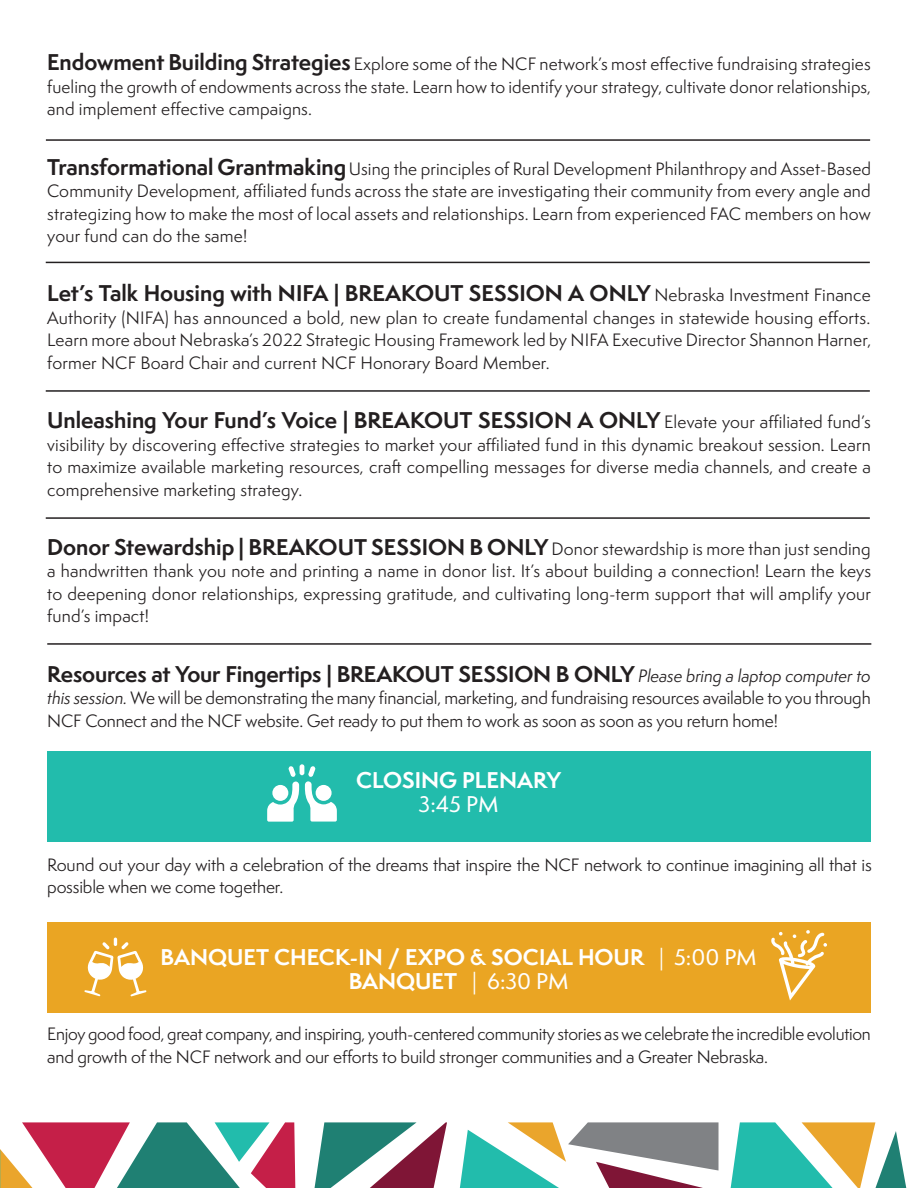
<style>
.page{position:relative;width:918px;height:1188px;background:#fff}
.page>*{position:absolute;margin:0;border:0;box-sizing:border-box;transform-origin:0 0}
.t1{font:700 21px "Semplicita Pro";color:#231f20}
.t2{font:700 21px "Semplicita Pro";color:#fff}
.t3{font:500 21px "Semplicita Pro";color:#fff}
.t4{font:16.5px/22.5px "Semplicita Pro";letter-spacing:-.01em;color:#231f20;text-align:justify}
.s1{font-weight:700;font-size:21px}
.s2{font-weight:400;font-size:16.5px}
.s3{font-weight:400;font-style:italic;font-size:16.5px}
.s4{font-style:italic}
.s5{font-weight:400}
.s6{font-weight:500}
</style>
<div class="page">
<svg style="left:315px;top:1122px;width:132px;height:66px"></svg>
<svg style="left:460px;top:1122px;width:259px;height:66px"></svg>
<svg style="left:731px;top:1122px;width:175px;height:66px"></svg>
<svg style="left:0;top:1122px;width:295px;height:66px"></svg>
<hr style="left:46px;top:139px;width:824px;height:2px;background:#231f20">
<hr style="left:46px;top:262px;width:824px;height:1px;background:#231f20">
<hr style="left:46px;top:390px;width:824px;height:2px;background:#231f20">
<hr style="left:46px;top:517px;width:824px;height:2px;background:#231f20">
<hr style="left:47px;top:643px;width:824px;height:2px;background:#231f20">
<div style="left:47px;top:751px;width:824px;height:91px;background:#22bcac"></div>
<div style="left:47px;top:922px;width:824px;height:90px;background:#eaa523"></div>
<svg style="left:84px;top:938px;width:62px;height:58px"></svg>
<svg style="left:771px;top:930px;width:56px;height:70px"></svg>
<hr style="left:300px;top:764px;width:4px;height:11px;background:#fff;border-radius:2px">
<svg style="left:267px;top:766px;width:32px;height:56px"></svg>
<svg style="left:305px;top:766px;width:32px;height:56px"></svg>
<p class="t4" style="left:47px;top:53px;width:825px"><span class="s1">Endowment Building Strategies</span> Explore some of the NCF network’s most effective fundraising strategies fueling the growth of endowments across the state. Learn how to identify your strategy, cultivate donor relationships, and implement effective campaigns.</p>
<p class="t4" style="left:47px;top:157px;width:825px"><span class="s1">Transformational Grantmaking</span> Using the principles of Rural Development Philanthropy and Asset-Based Community Development, affiliated funds across the state are investigating their community from every angle and strategizing how to make the most of local assets and relationships. Learn from experienced FAC members on how your fund can do the same!</p>
<p class="t1" style="left:47px;top:278px;width:825px">Let’s Talk Housing with NIFA | BREAKOUT SESSION A ONLY <span class="s2">Nebraska Investment Finance</span></p>
<p class="t4" style="left:47px;top:306px;width:825px">Authority (NIFA) has announced a bold, new plan to create fundamental changes in statewide housing efforts.<br>Learn more about Nebraska’s 2022 Strategic Housing Framework led by NIFA Executive Director Shannon Harner, former NCF Board Chair and current NCF Honorary Board Member.</p>
<p class="t1" style="left:47px;top:404px;width:825px">Unleashing Your Fund’s Voice | BREAKOUT SESSION A ONLY <span class="s2">Elevate your affiliated fund’s</span></p>
<p class="t4" style="left:47px;top:433px;width:825px">visibility by discovering effective strategies to market your affiliated fund in this dynamic breakout session. Learn to maximize available marketing resources, craft compelling messages for diverse media channels, and create a comprehensive marketing strategy.</p>
<p class="t1" style="left:47px;top:531px;width:825px">Donor Stewardship | BREAKOUT SESSION B ONLY <span class="s2">Donor stewardship is more than just sending</span></p>
<p class="t4" style="left:47px;top:560px;width:825px">a handwritten thank you note and printing a name in donor list. It’s about building a connection! Learn the keys to deepening donor relationships, expressing gratitude, and cultivating long-term support that will amplify your fund’s impact!</p>
<p class="t1" style="left:47px;top:658px;width:825px">Resources at Your Fingertips | BREAKOUT SESSION B ONLY <span class="s3">Please bring a laptop computer to</span></p>
<p class="t4" style="left:47px;top:686px;width:825px"><span class="s4">this session.</span> We will be demonstrating the many financial, marketing, and fundraising resources available to you through<br>NCF Connect and the NCF website. Get ready to put them to work as soon as soon as you return home!</p>
<p class="t2" style="left:356px;top:764px;width:206px">CLOSING PLENARY</p>
<p class="t3" style="left:419px;top:789px;width:81px">3:45 PM</p>
<p class="t4" style="left:47px;top:853px;width:826px">Round out your day with a celebration of the dreams that inspire the NCF network to continue imagining all that is possible when we come together.</p>
<p class="t2" style="left:161px;top:942px;width:598px">BANQUET CHECK-IN / EXPO &amp; SOCIAL HOUR <span class="s5">|</span> <span class="s6">5:00 PM</span></p>
<p class="t2" style="left:349px;top:966px;width:222px">BANQUET <span class="s5">|</span> <span class="s6">6:30 PM</span></p>
<p class="t4" style="left:47px;top:1022px;width:825px">Enjoy good food, great company, and inspiring, youth-centered community stories as we celebrate the incredible evolution and growth of the NCF network and our efforts to build stronger communities and a Greater Nebraska.</p>
</div>
